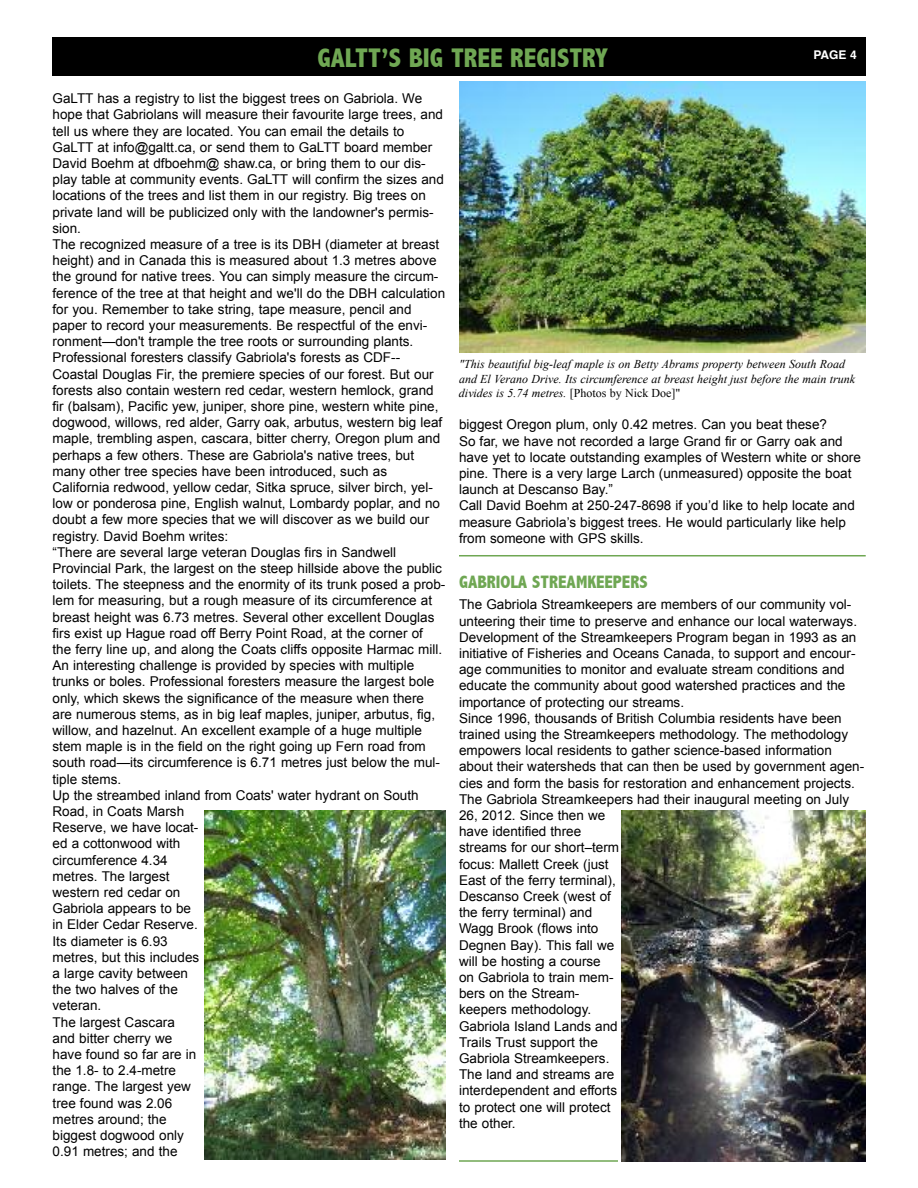
<style>
.page{position:relative;width:918px;height:1188px;background:#fff}
.page>*{position:absolute;margin:0;border:0;box-sizing:border-box;transform-origin:0 0}
.t1{font:800 condensed 27px "Abadi";color:#6fa753}
.t2{font:800 condensed 18px "Abadi";color:#6fa753}
.t3{font:13.5px/16.2px "Arial";color:#000}
.t4{font:italic 12px/14.4px "Times New Roman";color:#000}
.t5{font:700 12px "Helvetica";color:#fff}
.s1{font-style:normal}
</style>
<div class="page">
<div style="left:53px;top:38px;width:813px;height:38px;background:#000"></div>
<img style="left:459px;top:81px;width:407px;height:271px">
<img style="left:204px;top:810px;width:242px;height:350px">
<img style="left:621px;top:810px;width:245px;height:351px">
<hr style="left:459px;top:555px;width:407px;height:1px;background:#6fa753">
<hr style="left:459px;top:1160px;width:159px;height:2px;background:#6fa753">
<h1 class="t1" style="left:317px;top:44px;width:292px">GALTT’S BIG TREE REGISTRY</h1>
<p class="t5" style="left:813px;top:50px;width:45px">page 4</p>
<p class="t3" style="left:52px;top:90px;width:394px">GaLTT has a registry to list the biggest trees on Gabriola. We hope that Gabriolans will measure their favourite large trees, and tell us where they are located. You can email the details to GaLTT at info@galtt.ca, or send them to GaLTT board member David Boehm at dfboehm@ shaw.ca, or bring them to our dis&shy;play table at community events. GaLTT will confirm the sizes and locations of the trees and list them in our registry. Big trees on private land will be publicized only with the landowner's permis&shy;sion.<br>The recognized measure of a tree is its DBH (diameter at breast height) and in Canada this is measured about 1.3 metres above the ground for native trees. You can simply measure the circum&shy;ference of the tree at that height and we'll do the DBH calculation for you. Remember to take string, tape measure, pencil and paper to record your measurements. Be respectful of the envi&shy;ronment—don't trample the tree roots or surrounding plants.<br>Professional foresters classify Gabriola's forests as CDF-- Coastal Douglas Fir, the premiere species of our forest. But our forests also contain western red cedar, western hemlock, grand fir (balsam), Pacific yew, juniper, shore pine, western white pine, dogwood, willows, red alder, Garry oak, arbutus, western big leaf maple, trembling aspen, cascara, bitter cherry, Oregon plum and perhaps a few others. These are Gabriola's native trees, but many other tree species have been introduced, such as California redwood, yellow cedar, Sitka spruce, silver birch, yel&shy;low or ponderosa pine, English walnut, Lombardy poplar, and no doubt a few more species that we will discover as we build our registry. David Boehm writes:<br>“There are several large veteran Douglas firs in Sandwell Provincial Park, the largest on the steep hillside above the public toilets. The steepness and the enormity of its trunk posed a prob&shy;lem for measuring, but a rough measure of its circumference at breast height was 6.73 metres. Several other excellent Douglas firs exist up Hague road off Berry Point Road, at the corner of<br>the ferry line up, and along the Coats cliffs opposite Harmac mill.<br>An interesting challenge is provided by species with multiple trunks or boles. Professional foresters measure the largest bole only, which skews the significance of the measure when there are numerous stems, as in big leaf maples, juniper, arbutus, fig, willow, and hazelnut. An excellent example of a huge multiple stem maple is in the field on the right going up Fern road from south road—its circumference is 6.71 metres just below the mul&shy;tiple stems.<br>Up the streambed inland from Coats' water hydrant on South Road, in Coats Marsh<br>Reserve, we have locat-<br>ed a cottonwood with<br>circumference 4.34<br>metres. The largest<br>western red cedar on<br>Gabriola appears to be<br>in Elder Cedar Reserve.<br>Its diameter is 6.93<br>metres, but this includes<br>a large cavity between<br>the two halves of the<br>veteran.<br>The largest Cascara<br>and bitter cherry we<br>have found so far are in<br>the 1.8- to 2.4-metre<br>range. The largest yew<br>tree found was 2.06<br>metres around; the<br>biggest dogwood only<br>0.91 metres; and the</p>
<p class="t4" style="left:459px;top:357px;width:398px">"This beautiful big-leaf maple is on Betty Abrams property between South Road and El Verano Drive. Its circumference at breast height just before the main trunk divides is 5.74 metres. <span class="s1">[Photos by Nick Doe]"</span></p>
<p class="t3" style="left:459px;top:417px;width:403px">biggest Oregon plum, only 0.42 metres. Can you beat these?<br>So far, we have not recorded a large Grand fir or Garry oak and have yet to locate outstanding examples of Western white or shore pine. There is a very large Larch (unmeasured) opposite the boat launch at Descanso Bay.”<br>Call David Boehm at 250-247-8698 if you’d like to help locate and measure Gabriola’s biggest trees. He would particularly like help from someone with GPS skills.</p>
<h2 class="t2" style="left:459px;top:573px;width:190px">GABRIOLA STREAMKEEPERS</h2>
<p class="t3" style="left:459px;top:597px;width:407px">The Gabriola Streamkeepers are members of our community vol&shy;unteering their time to preserve and enhance our local waterways.<br>Development of the Streamkeepers Program began in 1993 as an initiative of Fisheries and Oceans Canada, to support and encour&shy;age communities to monitor and evaluate stream conditions and educate the community about good watershed practices and the importance of protecting our streams.<br>Since 1996, thousands of British Columbia residents have been trained using the Streamkeepers methodology. The methodology empowers local residents to gather science-based information about their watersheds that can then be used by government agen&shy;cies and form the basis for restoration and enhancement projects.<br>The Gabriola Streamkeepers had their inaugural meeting on July 26, 2012. Since then we<br>have identified three<br>streams for our short–term<br>focus: Mallett Creek (just<br>East of the ferry terminal),<br>Descanso Creek (west of<br>the ferry terminal) and<br>Wagg Brook (flows into<br>Degnen Bay). This fall we<br>will be hosting a course<br>on Gabriola to train mem-<br>bers on the Stream-<br>keepers methodology.<br>Gabriola Island Lands and<br>Trails Trust support the<br>Gabriola Streamkeepers.<br>The land and streams are<br>interdependent and efforts<br>to protect one will protect<br>the other.</p>
</div>
